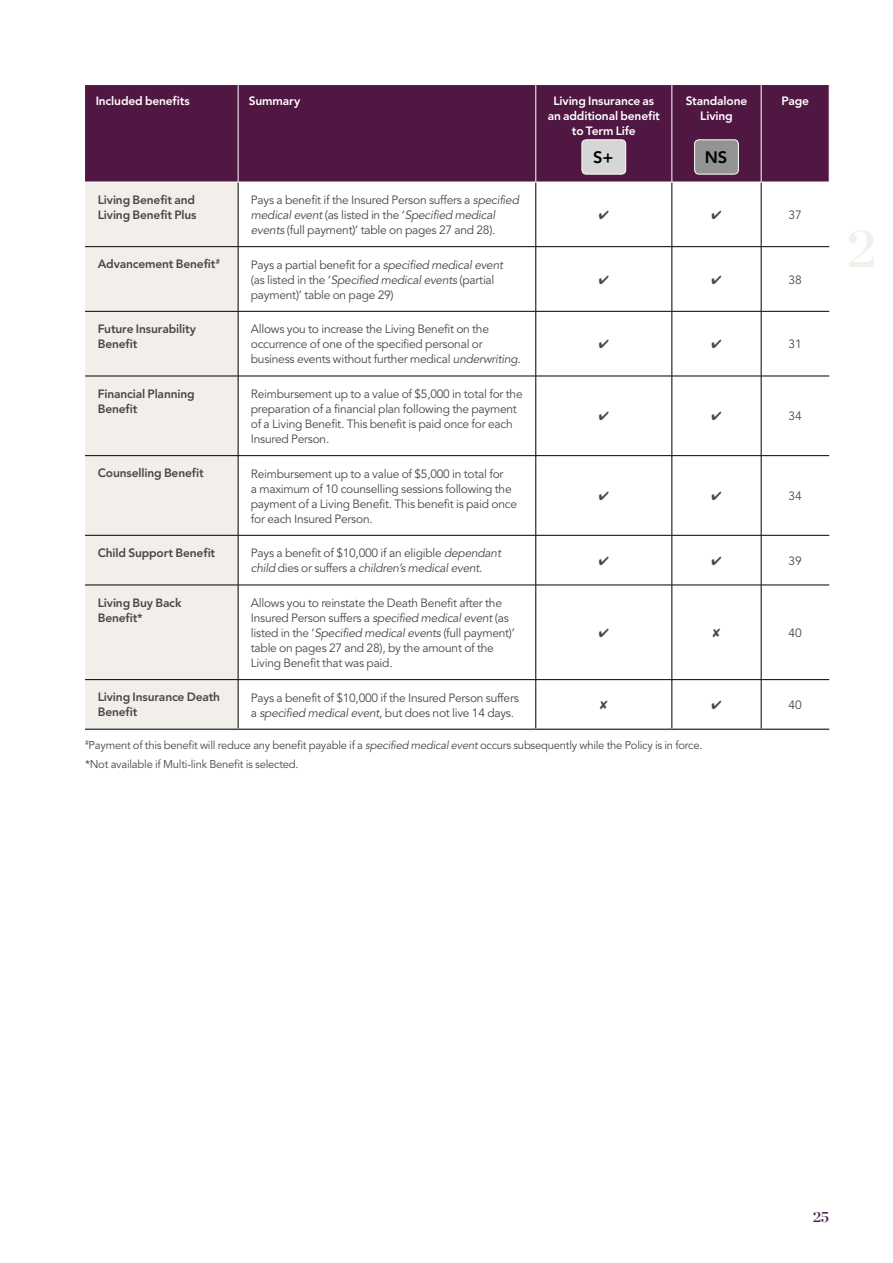
<style>
.page{position:relative;width:893px;height:1263px;background:#fff}
.page>*{position:absolute;margin:0;border:0;box-sizing:border-box;transform-origin:0 0}
.t1{font:800 16.5px "Avenir";color:#000}
.t2{font:15px "Chronicle Display Semi";color:#511743}
.t3{font:12px/15px "Avenir";letter-spacing:-.02em;color:#484848}
.t4{font:800 12px/15px "Avenir";letter-spacing:-.01em;color:#484848}
.t5{font:800 12px/15px "Avenir";letter-spacing:-.01em;color:#fff;text-align:center}
.t6{font:11.25px/18.8px "Avenir";letter-spacing:-.02em;color:#484848}
.s1{font-style:italic}
</style>
<div class="page">
<div style="left:85px;top:85px;width:744px;height:97px;background:#511743"></div>
<div style="left:85px;top:183px;width:153px;height:545px;background:#f2efeb"></div>
<svg style="left:239px;top:183px;width:590px;height:545px"></svg>
<hr style="left:238px;top:85px;width:1px;height:97px;background:#fff">
<hr style="left:535px;top:85px;width:1px;height:97px;background:#fff">
<hr style="left:672px;top:85px;width:1px;height:97px;background:#fff">
<hr style="left:761px;top:85px;width:1px;height:97px;background:#fff">
<hr style="left:238px;top:182px;width:1px;height:64px;background:#000">
<hr style="left:535px;top:182px;width:1px;height:64px;background:#000">
<hr style="left:672px;top:182px;width:1px;height:64px;background:#000">
<hr style="left:85px;top:246px;width:153px;height:1px;background:#000">
<hr style="left:238px;top:246px;width:298px;height:1px;background:#000">
<hr style="left:238px;top:247px;width:1px;height:64px;background:#000">
<hr style="left:535px;top:247px;width:1px;height:64px;background:#000">
<hr style="left:672px;top:247px;width:1px;height:64px;background:#000">
<hr style="left:761px;top:246px;width:68px;height:1px;background:#000">
<hr style="left:85px;top:311px;width:153px;height:1px;background:#000">
<hr style="left:238px;top:311px;width:298px;height:1px;background:#000">
<hr style="left:238px;top:311px;width:1px;height:65px;background:#000">
<hr style="left:535px;top:311px;width:1px;height:65px;background:#000">
<hr style="left:672px;top:311px;width:1px;height:65px;background:#000">
<hr style="left:761px;top:311px;width:68px;height:1px;background:#000">
<hr style="left:85px;top:376px;width:153px;height:1px;background:#000">
<hr style="left:238px;top:376px;width:298px;height:1px;background:#000">
<hr style="left:238px;top:376px;width:1px;height:79px;background:#000">
<hr style="left:535px;top:376px;width:1px;height:79px;background:#000">
<hr style="left:672px;top:376px;width:1px;height:79px;background:#000">
<hr style="left:761px;top:376px;width:68px;height:1px;background:#000">
<hr style="left:85px;top:455px;width:153px;height:1px;background:#000">
<hr style="left:238px;top:455px;width:298px;height:1px;background:#000">
<hr style="left:238px;top:456px;width:1px;height:79px;background:#000">
<hr style="left:535px;top:456px;width:1px;height:79px;background:#000">
<hr style="left:672px;top:456px;width:1px;height:79px;background:#000">
<hr style="left:761px;top:455px;width:68px;height:1px;background:#000">
<hr style="left:85px;top:535px;width:153px;height:1px;background:#000">
<hr style="left:238px;top:535px;width:298px;height:1px;background:#000">
<hr style="left:238px;top:535px;width:1px;height:50px;background:#000">
<hr style="left:535px;top:535px;width:1px;height:50px;background:#000">
<hr style="left:672px;top:535px;width:1px;height:50px;background:#000">
<hr style="left:761px;top:535px;width:68px;height:1px;background:#000">
<hr style="left:85px;top:585px;width:153px;height:1px;background:#000">
<hr style="left:238px;top:585px;width:298px;height:1px;background:#000">
<hr style="left:238px;top:585px;width:1px;height:94px;background:#000">
<hr style="left:535px;top:585px;width:1px;height:94px;background:#000">
<hr style="left:672px;top:585px;width:1px;height:94px;background:#000">
<hr style="left:761px;top:585px;width:68px;height:1px;background:#000">
<hr style="left:85px;top:679px;width:153px;height:1px;background:#000">
<hr style="left:238px;top:679px;width:298px;height:1px;background:#000">
<hr style="left:238px;top:680px;width:1px;height:48px;background:#000">
<hr style="left:535px;top:680px;width:1px;height:48px;background:#000">
<hr style="left:672px;top:680px;width:1px;height:48px;background:#000">
<hr style="left:761px;top:679px;width:68px;height:1px;background:#000">
<hr style="left:85px;top:728px;width:153px;height:2px;background:#42484e">
<hr style="left:238px;top:728px;width:298px;height:2px;background:#42484e">
<hr style="left:536px;top:728px;width:136px;height:2px;background:#42484e">
<hr style="left:672px;top:728px;width:89px;height:2px;background:#42484e">
<hr style="left:761px;top:728px;width:68px;height:2px;background:#42484e">
<hr style="left:761px;top:182px;width:1px;height:64px;background:#000">
<hr style="left:536px;top:246px;width:136px;height:1px;background:#000">
<hr style="left:672px;top:246px;width:89px;height:1px;background:#000">
<hr style="left:761px;top:247px;width:1px;height:64px;background:#000">
<hr style="left:536px;top:311px;width:136px;height:1px;background:#000">
<hr style="left:672px;top:311px;width:89px;height:1px;background:#000">
<hr style="left:761px;top:311px;width:1px;height:65px;background:#000">
<hr style="left:536px;top:376px;width:136px;height:1px;background:#000">
<hr style="left:672px;top:376px;width:89px;height:1px;background:#000">
<hr style="left:761px;top:376px;width:1px;height:79px;background:#000">
<hr style="left:536px;top:455px;width:136px;height:1px;background:#000">
<hr style="left:672px;top:455px;width:89px;height:1px;background:#000">
<hr style="left:761px;top:456px;width:1px;height:79px;background:#000">
<hr style="left:536px;top:535px;width:136px;height:1px;background:#000">
<hr style="left:672px;top:535px;width:89px;height:1px;background:#000">
<hr style="left:761px;top:535px;width:1px;height:50px;background:#000">
<hr style="left:536px;top:585px;width:136px;height:1px;background:#000">
<hr style="left:672px;top:585px;width:89px;height:1px;background:#000">
<hr style="left:761px;top:585px;width:1px;height:94px;background:#000">
<hr style="left:536px;top:679px;width:136px;height:1px;background:#000">
<hr style="left:672px;top:679px;width:89px;height:1px;background:#000">
<hr style="left:761px;top:680px;width:1px;height:48px;background:#000">
<hr style="left:238px;top:182px;width:298px;height:1px;background:#fff">
<hr style="left:672px;top:182px;width:89px;height:1px;background:#fff">
<hr style="left:761px;top:182px;width:68px;height:1px;background:#fff">
<div style="left:582px;top:140px;width:44px;height:34px;background:#d6d6d6;border-radius:4px"></div>
<div style="left:582px;top:139px;width:44px;height:36px;border:1px solid #fff;border-radius:4px"></div>
<div style="left:695px;top:140px;width:43px;height:34px;background:#939393;border-radius:4px"></div>
<div style="left:694px;top:139px;width:45px;height:36px;border:1px solid #fff;border-radius:4px"></div>
<svg style="left:599px;top:210px;width:9px;height:9px"></svg>
<svg style="left:712px;top:210px;width:9px;height:9px"></svg>
<svg style="left:599px;top:275px;width:9px;height:9px"></svg>
<svg style="left:712px;top:275px;width:9px;height:9px"></svg>
<svg style="left:599px;top:340px;width:9px;height:8px"></svg>
<svg style="left:712px;top:340px;width:9px;height:8px"></svg>
<svg style="left:599px;top:412px;width:9px;height:8px"></svg>
<svg style="left:712px;top:412px;width:9px;height:8px"></svg>
<svg style="left:599px;top:491px;width:9px;height:9px"></svg>
<svg style="left:712px;top:491px;width:9px;height:9px"></svg>
<svg style="left:599px;top:556px;width:9px;height:9px"></svg>
<svg style="left:712px;top:556px;width:9px;height:9px"></svg>
<svg style="left:599px;top:628px;width:9px;height:9px"></svg>
<svg style="left:713px;top:628px;width:7px;height:9px"></svg>
<svg style="left:600px;top:700px;width:7px;height:9px"></svg>
<svg style="left:712px;top:700px;width:9px;height:9px"></svg>
<p class="t5" style="left:96px;top:93px;width:96px">Included benefits</p>
<p class="t5" style="left:249px;top:93px;width:53px">Summary</p>
<p class="t5" style="left:548px;top:93px;width:114px">Living Insurance as an additional benefit to Term Life</p>
<h1 class="t1" style="left:593px;top:147px;width:22px">S+</h1>
<p class="t4" style="left:98px;top:192px;width:100px">Living Benefit and<br>Living Benefit Plus</p>
<p class="t3" style="left:251px;top:193px;width:270px">Pays a benefit if the Insured Person suffers a <span class="s1">specified medical event</span> (as listed in the ‘<span class="s1">Specified medical events</span> (full payment)’ table on pages 27 and 28).</p>
<p class="t4" style="left:98px;top:257px;width:124px">Advancement Benefit<sup>#</sup></p>
<p class="t3" style="left:251px;top:257px;width:254px">Pays a partial benefit for a <span class="s1">specified medical event </span>(as listed in the ‘<span class="s1">Specified medical events</span> (partial payment)’ table on page 29)</p>
<p class="t4" style="left:98px;top:321px;width:100px">Future Insurability<br>Benefit</p>
<p class="t3" style="left:251px;top:322px;width:272px">Allows you to increase the Living Benefit on the occurrence of one of the specified personal or business events without further medical <span class="s1">underwriting</span>.</p>
<p class="t4" style="left:98px;top:386px;width:98px">Financial Planning<br>Benefit</p>
<p class="t3" style="left:251px;top:387px;width:273px">Reimbursement up to a value of $5,000 in total for the preparation of a financial plan following the payment of a Living Benefit. This benefit is paid once for each Insured Person.</p>
<p class="t4" style="left:98px;top:466px;width:107px">Counselling Benefit</p>
<p class="t3" style="left:251px;top:466px;width:268px">Reimbursement up to a value of $5,000 in total for<br>a maximum of 10 counselling sessions following the payment of a Living Benefit. This benefit is paid once for each Insured Person.</p>
<p class="t5" style="left:686px;top:93px;width:63px">Standalone<br>Living</p>
<h1 class="t1" style="left:705px;top:147px;width:24px">NS</h1>
<p class="t5" style="left:781px;top:93px;width:29px">Page</p>
<p class="t3" style="left:789px;top:208px;width:15px">37</p>
<p class="t3" style="left:789px;top:272px;width:15px">38</p>
<p class="t3" style="left:789px;top:337px;width:15px">31</p>
<p class="t3" style="left:789px;top:409px;width:15px">34</p>
<p class="t3" style="left:789px;top:489px;width:15px">34</p>
<p class="t4" style="left:98px;top:545px;width:119px">Child Support Benefit</p>
<p class="t3" style="left:251px;top:546px;width:252px">Pays a benefit of $10,000 if an eligible <span class="s1">dependant child</span> dies or suffers a <span class="s1">children’s medical event</span>.</p>
<p class="t3" style="left:789px;top:553px;width:15px">39</p>
<p class="t4" style="left:98px;top:595px;width:85px">Living Buy Back<br>Benefit*</p>
<p class="t3" style="left:251px;top:596px;width:265px">Allows you to reinstate the Death Benefit after the Insured Person suffers a <span class="s1">specified medical event</span> (as listed in the ‘<span class="s1">Specified medical events</span> (full payment)’ table on pages 27 and 28), by the amount of the Living Benefit that was paid.</p>
<p class="t3" style="left:789px;top:626px;width:15px">40</p>
<p class="t4" style="left:98px;top:690px;width:124px">Living Insurance Death<br>Benefit</p>
<p class="t3" style="left:251px;top:690px;width:269px">Pays a benefit of $10,000 if the Insured Person suffers a <span class="s1">specified medical event</span>, but does not live 14 days.</p>
<p class="t3" style="left:789px;top:698px;width:15px">40</p>
<p class="t6" style="left:85px;top:736px;width:619px"><sup>#</sup>Payment of this benefit will reduce any benefit payable if a <span class="s1">specified medical event</span> occurs subsequently while the Policy is in force. *Not available if Multi-link Benefit is selected.</p>
<p class="t2" style="left:813px;top:1205px;width:18px">25</p>
</div>
